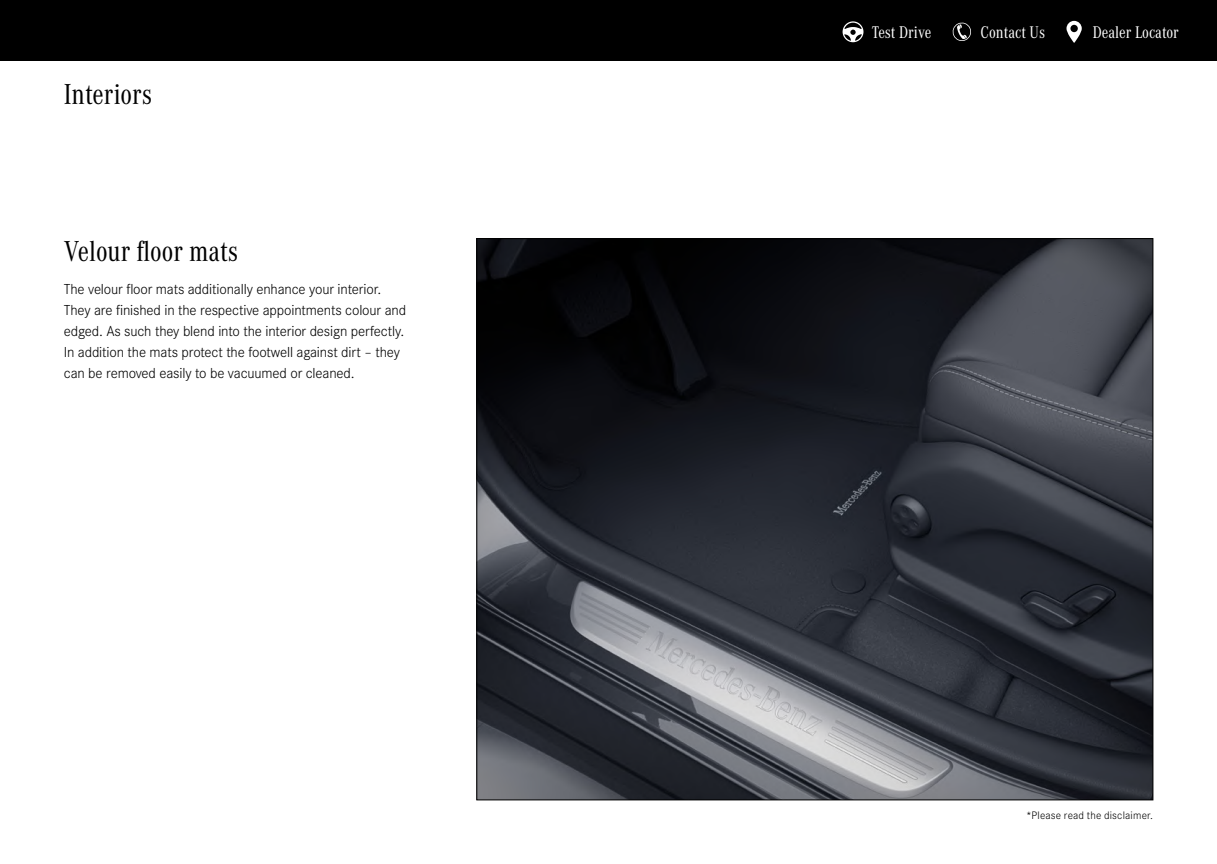
<style>
.page{position:relative;width:1217px;height:864px;background:#fff}
.page>*{position:absolute;margin:0;border:0;box-sizing:border-box;transform-origin:0 0}
.t1{font:30px "Corporate A Con";color:#000}
.t2{font:17.55px "Corporate A Con";color:#fff}
.t3{font:300 15px/21px "Corporate S";letter-spacing:-.01em;color:#000}
.t4{font:300 11.25px "Corporate S";letter-spacing:.015em;color:#000}
</style>
<div class="page">
<div style="left:0;top:0;width:1216px;height:61px;background:#000"></div>
<svg style="left:842px;top:21px;width:21px;height:21px"></svg>
<svg style="left:1066px;top:21px;width:15px;height:22px"></svg>
<svg style="left:952px;top:22px;width:19px;height:19px"></svg>
<img style="left:478px;top:240px;width:672px;height:557px">
<h1 class="t1" style="left:64px;top:77px;width:90px">Interiors</h1>
<h1 class="t1" style="left:64px;top:235px;width:176px">Velour floor mats</h1>
<p class="t3" style="left:64px;top:278px;width:344px">The velour floor mats additionally enhance your interior.<br>They are finished in the respective appointments colour and edged. As such they blend into the interior design perfectly.<br>In addition the mats protect the footwell against dirt – they can be removed easily to be vacuumed or cleaned.</p>
<p class="t2" style="left:871px;top:23px;width:61px">Test Drive</p>
<p class="t2" style="left:980px;top:23px;width:66px">Contact Us</p>
<p class="t2" style="left:1092px;top:23px;width:87px">Dealer Locator</p>
<p class="t4" style="left:1025px;top:808px;width:129px">*Please read the disclaimer.</p>
</div>
